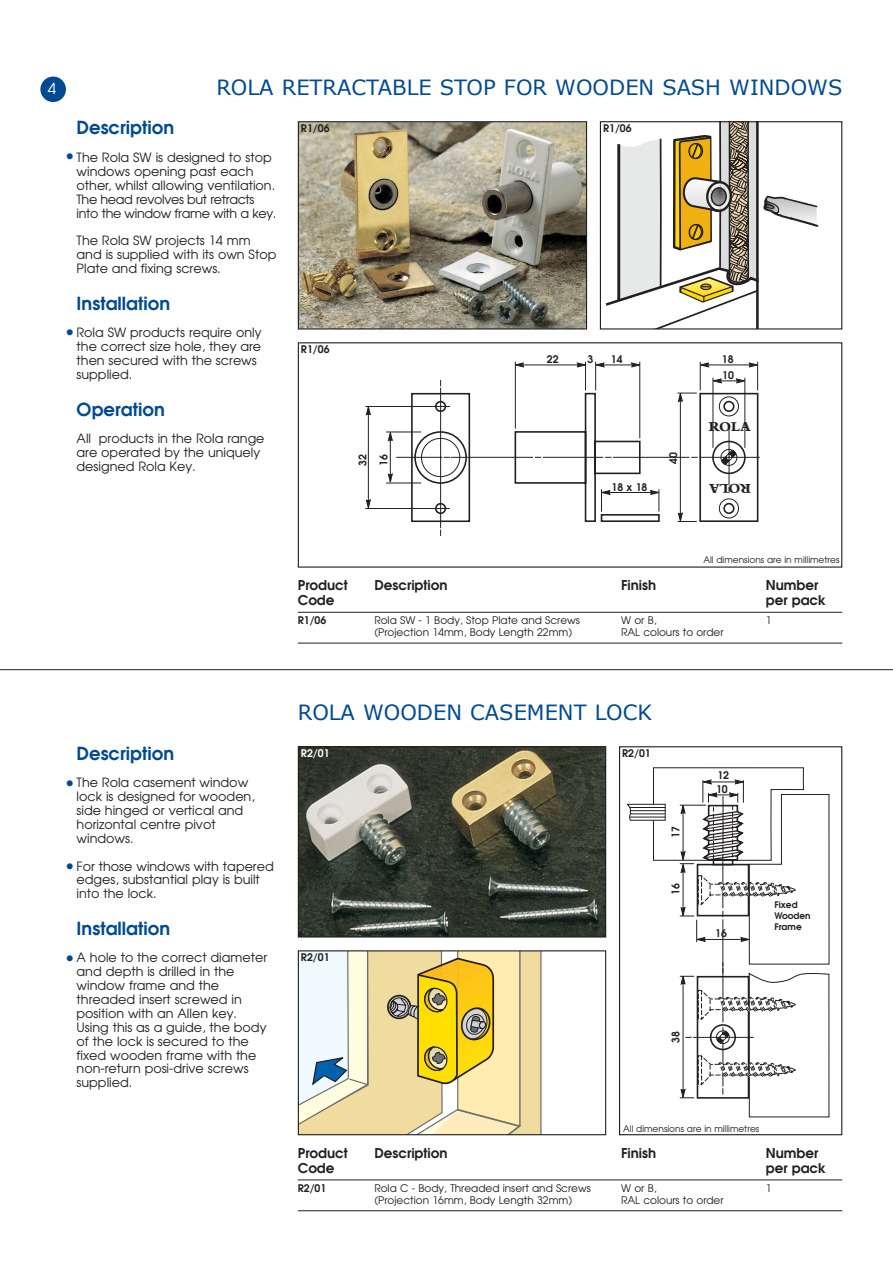
<style>
.page{position:relative;width:893px;height:1263px;background:#fff}
.page>*{position:absolute;margin:0;border:0;box-sizing:border-box;transform-origin:0 0}
.t1{font:27px "Helvetica";color:#004a91}
.t2{font:21px "Verdana";color:#004a91}
.t3{font:600 18px "Avant Garde";color:#004a91}
.t4{font:15px "Avant Garde";color:#fff}
.t5{font:800 14.1px "Bembo";color:#231f20}
.t6{font:600 13.5px "Avant Garde";color:#231f20}
.t7{font:12.75px/13.8px "Avant Garde";color:#231f20}
.t8{font:10.5px "Avant Garde";color:#231f20}
.t9{font:600 10.5px/21px "Avant Garde";color:#231f20}
.t10{font:600 10.5px "Avant Garde";color:#fff}
.t11{font:9px "Avant Garde";color:#231f20}
.t12{font:600 9px/10.8px "Avant Garde";color:#231f20}
</style>
<div class="page">
<svg style="left:605px;top:123px;width:213px;height:205px"></svg>
<div style="left:600px;top:121px;width:242px;height:209px;border:1px solid #231f20"></div>
<svg style="left:300px;top:952px;width:242px;height:181px"></svg>
<div style="left:298px;top:950px;width:308px;height:185px;border:1px solid #231f20"></div>
<img style="left:300px;top:748px;width:304px;height:188px">
<div style="left:298px;top:746px;width:308px;height:192px;border:1px solid #231f20"></div>
<hr style="left:722px;top:919px;width:1px;height:54px;background:#231f20">
<svg style="left:626px;top:767px;width:203px;height:199px"></svg>
<hr style="left:693px;top:1037px;width:60px;height:1px;background:#231f20">
<div style="left:696px;top:976px;width:53px;height:123px;border:2px solid #231f20"></div>
<div style="left:697px;top:990px;width:4px;height:29px;border:1px dashed #231f20"></div>
<svg style="left:700px;top:972px;width:129px;height:146px"></svg>
<div style="left:697px;top:1055px;width:4px;height:30px;border:1px dashed #231f20"></div>
<hr style="left:682px;top:983px;width:1px;height:107px;background:#231f20">
<svg style="left:679px;top:1089px;width:15px;height:10px"></svg>
<svg style="left:679px;top:975px;width:15px;height:10px"></svg>
<hr style="left:630px;top:817px;width:35px;height:1px;background:#231f20">
<hr style="left:630px;top:814px;width:34px;height:1px;background:#231f20">
<hr style="left:631px;top:810px;width:34px;height:1px;background:#231f20">
<hr style="left:630px;top:807px;width:35px;height:1px;background:#231f20">
<div style="left:619px;top:746px;width:223px;height:389px;border:1px solid #231f20"></div>
<hr style="left:298px;top:1180px;width:544px;height:1px;background:#231f20">
<hr style="left:298px;top:1210px;width:544px;height:1px;background:#231f20">
<svg style="left:513px;top:362px;width:246px;height:160px"></svg>
<hr style="left:542px;top:457px;width:61px;height:1px;background:#231f20">
<hr style="left:451px;top:457px;width:82px;height:1px;background:#231f20">
<div style="left:719px;top:498px;width:19px;height:20px;border:1px solid #231f20;border-radius:50%"></div>
<div style="left:600px;top:514px;width:59px;height:8px;border:2px solid #231f20"></div>
<hr style="left:390px;top:440px;width:1px;height:35px;background:#231f20">
<svg style="left:387px;top:431px;width:6px;height:10px"></svg>
<svg style="left:388px;top:473px;width:5px;height:10px"></svg>
<svg style="left:410px;top:392px;width:61px;height:131px"></svg>
<hr style="left:396px;top:457px;width:46px;height:1px;background:#231f20">
<hr style="left:440px;top:388px;width:1px;height:140px;background:#231f20">
<div style="left:435px;top:503px;width:11px;height:11px;border:2px solid #231f20;border-radius:50%"></div>
<div style="left:435px;top:401px;width:11px;height:11px;border:2px solid #231f20;border-radius:50%"></div>
<hr style="left:386px;top:432px;width:35px;height:1px;background:#231f20">
<hr style="left:386px;top:483px;width:35px;height:1px;background:#231f20">
<hr style="left:365px;top:508px;width:85px;height:1px;background:#231f20">
<hr style="left:365px;top:406px;width:85px;height:1px;background:#231f20">
<hr style="left:368px;top:414px;width:1px;height:87px;background:#231f20">
<svg style="left:366px;top:407px;width:5px;height:9px"></svg>
<svg style="left:366px;top:499px;width:5px;height:9px"></svg>
<div style="left:40px;top:77px;width:26px;height:25px;background:#004a91;border-radius:50%"></div>
<img style="left:300px;top:123px;width:285px;height:205px">
<div style="left:298px;top:121px;width:289px;height:209px;border:1px solid #231f20"></div>
<hr style="left:298px;top:612px;width:544px;height:1px;background:#231f20">
<hr style="left:298px;top:643px;width:544px;height:1px;background:#231f20">
<hr style="left:0;top:669px;width:892px;height:1px;background:#231f20">
<p class="t4" style="left:48px;top:83px;width:10px">4</p>
<h2 class="t2" style="left:216px;top:74px;width:627px">ROLA RETRACTABLE STOP FOR WOODEN SASH WINDOWS</h2>
<h3 class="t3" style="left:77px;top:121px;width:99px">Description</h3>
<p class="t7" style="left:77px;top:152px;width:201px">The Rola SW is designed to stop windows opening past each other, whilst allowing ventilation.<br>The head revolves but retracts into the window frame with a key.</p>
<p class="t7" style="left:77px;top:235px;width:201px">The Rola SW projects 14 mm and is supplied with its own Stop<br>Plate and fixing screws.</p>
<h3 class="t3" style="left:77px;top:296px;width:95px">Installation</h3>
<p class="t7" style="left:77px;top:327px;width:186px">Rola SW products require only the correct size hole, they are then secured with the screws supplied.</p>
<h3 class="t3" style="left:77px;top:402px;width:90px">Operation</h3>
<p class="t7" style="left:77px;top:433px;width:189px">All products in the Rola range are operated by the uniquely designed Rola Key.</p>
<h1 class="t1" style="left:65px;top:146px;width:11px">•</h1>
<h1 class="t1" style="left:65px;top:321px;width:11px">•</h1>
<p class="t9" style="left:301px;top:119px;width:30px">R1/06</p>
<p class="t9" style="left:603px;top:119px;width:30px">R1/06</p>
<p class="t9" style="left:301px;top:340px;width:30px">R1/06</p>
<p class="t9" style="left:546px;top:349px;width:13px">22</p>
<p class="t9" style="left:587px;top:349px;width:7px">3</p>
<p class="t9" style="left:611px;top:349px;width:13px">14</p>
<p class="t9" style="left:722px;top:349px;width:13px">18</p>
<p class="t9" style="left:722px;top:365px;width:13px">10</p>
<p class="t5" style="left:709px;top:422px;width:43px">ROLA</p>
<p class="t9" style="left:353px;top:466px;width:13px;rotate:-90deg">32<br>16</p>
<p class="t9" style="left:663px;top:464px;width:13px;rotate:-90deg">40</p>
<p class="t9" style="left:611px;top:478px;width:37px">18 x 18</p>
<p class="t5" style="left:750px;top:494px;width:43px;rotate:-180deg">ROLA</p>
<p class="t11" style="left:703px;top:556px;width:138px">All dimensions are in millimetres</p>
<p class="t6" style="left:298px;top:580px;width:51px">Product</p>
<p class="t6" style="left:374px;top:580px;width:75px">Description</p>
<p class="t6" style="left:621px;top:580px;width:37px">Finish</p>
<p class="t6" style="left:765px;top:580px;width:54px">Number</p>
<p class="t6" style="left:298px;top:595px;width:38px">Code</p>
<p class="t6" style="left:765px;top:595px;width:62px">per pack</p>
<p class="t9" style="left:298px;top:611px;width:30px">R1/06</p>
<p class="t8" style="left:374px;top:617px;width:207px">Rola SW - 1 Body, Stop Plate and Screws</p>
<p class="t8" style="left:621px;top:617px;width:37px">W or B,</p>
<p class="t8" style="left:765px;top:617px;width:7px">1</p>
<p class="t8" style="left:374px;top:629px;width:199px">(Projection 14mm, Body Length 22mm)</p>
<p class="t8" style="left:621px;top:629px;width:104px">RAL colours to order</p>
<h2 class="t2" style="left:298px;top:699px;width:355px">ROLA WOODEN CASEMENT LOCK</h2>
<h3 class="t3" style="left:77px;top:746px;width:99px">Description</h3>
<p class="t7" style="left:77px;top:777px;width:180px">The Rola casement window lock is designed for wooden, side hinged or vertical and horizontal centre pivot windows.</p>
<p class="t7" style="left:77px;top:860px;width:199px">For those windows with tapered edges, substantial play is built into the lock.</p>
<h3 class="t3" style="left:77px;top:921px;width:95px">Installation</h3>
<p class="t7" style="left:77px;top:952px;width:192px">A hole to the correct diameter and depth is drilled in the window frame and the threaded insert screwed in position with an Allen key.<br>Using this as a guide, the body of the lock is secured to the fixed wooden frame with the non-return posi-drive screws supplied.</p>
<h1 class="t1" style="left:65px;top:772px;width:11px">•</h1>
<h1 class="t1" style="left:65px;top:855px;width:11px">•</h1>
<h1 class="t1" style="left:65px;top:948px;width:11px">•</h1>
<p class="t10" style="left:301px;top:749px;width:30px">R2/01</p>
<p class="t9" style="left:622px;top:744px;width:30px">R2/01</p>
<p class="t9" style="left:301px;top:948px;width:30px">R2/01</p>
<p class="t9" style="left:666px;top:838px;width:13px;rotate:-90deg">17</p>
<p class="t9" style="left:666px;top:895px;width:13px;rotate:-90deg">16</p>
<p class="t9" style="left:666px;top:1043px;width:13px;rotate:-90deg">38</p>
<p class="t9" style="left:717px;top:766px;width:13px">12</p>
<p class="t9" style="left:716px;top:780px;width:13px">10</p>
<p class="t9" style="left:715px;top:923px;width:13px">16</p>
<p class="t12" style="left:774px;top:900px;width:38px">Fixed<br>Wooden<br>Frame</p>
<p class="t11" style="left:623px;top:1125px;width:138px">All dimensions are in millimetres</p>
<p class="t6" style="left:298px;top:1148px;width:51px">Product</p>
<p class="t6" style="left:374px;top:1148px;width:75px">Description</p>
<p class="t6" style="left:621px;top:1148px;width:37px">Finish</p>
<p class="t6" style="left:765px;top:1148px;width:54px">Number</p>
<p class="t6" style="left:298px;top:1163px;width:38px">Code</p>
<p class="t6" style="left:765px;top:1163px;width:62px">per pack</p>
<p class="t9" style="left:298px;top:1179px;width:30px">R2/01</p>
<p class="t8" style="left:374px;top:1184px;width:218px">Rola C - Body, Threaded insert and Screws</p>
<p class="t8" style="left:621px;top:1184px;width:37px">W or B,</p>
<p class="t8" style="left:765px;top:1184px;width:7px">1</p>
<p class="t8" style="left:374px;top:1196px;width:199px">(Projection 16mm, Body Length 32mm)</p>
<p class="t8" style="left:621px;top:1196px;width:104px">RAL colours to order</p>
</div>
